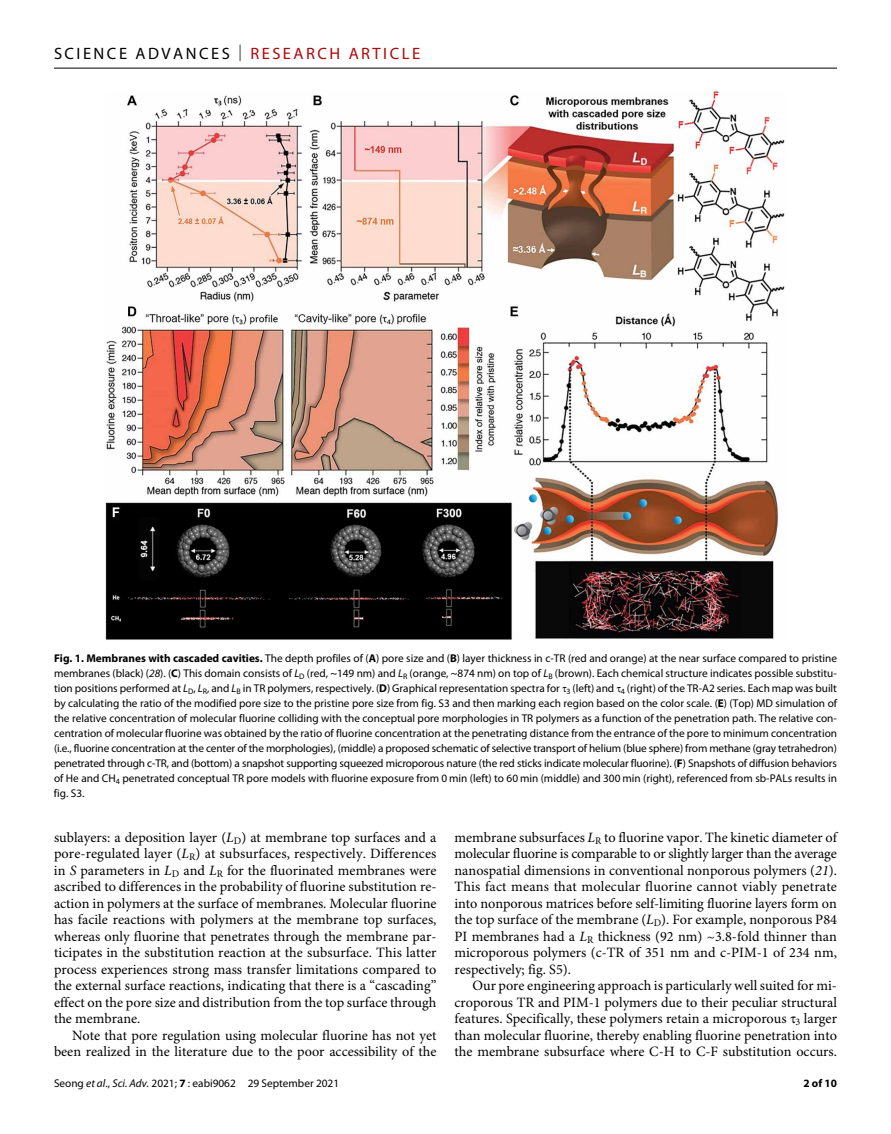
<style>
.page{position:relative;width:891px;height:1134px;background:#fff}
.page>*{position:absolute;margin:0;border:0;box-sizing:border-box;transform-origin:0 0}
.t1{font:16.5px "Myriad Pro";letter-spacing:.15em;color:#000}
.t2{font:14.25px/16.5px "Minion Pro";color:#000;text-align:justify}
.t3{font:11.25px/15px "Myriad Pro";color:#000;text-align:justify}
.t4{font:700 11.25px "Myriad Pro";color:#000}
.s1{font-weight:300}
.s2{color:#b10508}
.s3{font-weight:700}
.s4{font-style:italic}
</style>
<div class="page">
<hr style="left:54px;top:68px;width:783px;height:1px;background:#000">
<img style="left:105px;top:90px;width:680px;height:550px">
<p class="t1" style="left:54px;top:40px;width:368px">SCIENCE ADVANCES <span class="s1">|</span> <span class="s2">RESEARCH ARTICLE</span></p>
<p class="t3" style="left:54px;top:651px;width:785px"><span class="s3">Fig. 1. Membranes with cascaded cavities.</span> The depth profiles of (<span class="s3">A</span>) pore size and (<span class="s3">B</span>) layer thickness in c-TR (red and orange) at the near surface compared to pristine membranes (black) (<span class="s4">28</span>). (<span class="s3">C</span>) This domain consists of <span class="s4">L</span><sub>D</sub> (red, ~149 nm) and <span class="s4">L</span><sub>R</sub> (orange, ~874 nm) on top of <span class="s4">L</span><sub>B</sub> (brown). Each chemical structure indicates possible substitu&shy;tion positions performed at <span class="s4">L</span><sub>D</sub>, <span class="s4">L</span><sub>R</sub>, and <span class="s4">L</span><sub>B</sub> in TR polymers, respectively. (<span class="s3">D</span>) Graphical representation spectra for ▼<sub>3</sub> (left) and ▼<sub>4</sub> (right) of the TR-A2 series. Each map was built by calculating the ratio of the modified pore size to the pristine pore size from fig. S3 and then marking each region based on the color scale. (<span class="s3">E</span>) (Top) MD simulation of the relative concentration of molecular fluorine colliding with the conceptual pore morphologies in TR polymers as a function of the penetration path. The relative con&shy;centration of molecular fluorine was obtained by the ratio of fluorine concentration at the penetrating distance from the entrance of the pore to minimum concentration (i.e., fluorine concentration at the center of the morphologies), (middle) a proposed schematic of selective transport of helium (blue sphere) from methane (gray tetrahedron) penetrated through c-TR, and (bottom) a snapshot supporting squeezed microporous nature (the red sticks indicate molecular fluorine). (<span class="s3">F</span>) Snapshots of diffusion behaviors of He and CH<sub>4</sub> penetrated conceptual TR pore models with fluorine exposure from 0 min (left) to 60 min (middle) and 300 min (right), referenced from sb-PALs results in fig. S3.</p>
<p class="t2" style="left:54px;top:830px;width:384px">sublayers: a deposition layer (<span class="s4">L</span><sub>D</sub>) at membrane top surfaces and a pore-regulated layer (<span class="s4">L</span><sub>R</sub>) at subsurfaces, respectively. Differences in <span class="s4">S</span> parameters in <span class="s4">L</span><sub>D</sub> and <span class="s4">L</span><sub>R</sub> for the fluorinated membranes were ascribed to differences in the probability of fluorine substitution re&shy;action in polymers at the surface of membranes. Molecular fluorine has facile reactions with polymers at the membrane top surfaces, whereas only fluorine that penetrates through the membrane par&shy;ticipates in the substitution reaction at the subsurface. This latter process experiences strong mass transfer limitations compared to the external surface reactions, indicating that there is a “cascading” effect on the pore size and distribution from the top surface through the membrane.</p>
<p class="t2" style="left:54px;top:1028px;width:384px;text-align:right">Note that pore regulation using molecular fluorine has not yet been realized in the literature due to the poor accessibility of the</p>
<p class="t3" style="left:54px;top:1076px;width:287px">Seong <span class="s4">et al</span>., <span class="s4">Sci. Adv.</span> 2021; <span class="s3">7</span> : eabi9062 29 September 2021</p>
<p class="t2" style="left:454px;top:830px;width:384px">membrane subsurfaces <span class="s4">L</span><sub>R</sub> to fluorine vapor. The kinetic diameter of molecular fluorine is comparable to or slightly larger than the average nanospatial dimensions in conventional nonporous polymers (<span class="s4">21</span>).<br>This fact means that molecular fluorine cannot viably penetrate into nonporous matrices before self-limiting fluorine layers form on the top surface of the membrane (<span class="s4">L</span><sub>D</sub>). For example, nonporous P84<br>PI membranes had a <span class="s4">L</span><sub>R</sub> thickness (92 nm) ~3.8-fold thinner than microporous polymers (c-TR of 351 nm and c-PIM-1 of 234 nm, respectively; fig. S5).</p>
<p class="t2" style="left:454px;top:979px;width:384px;text-indent:18px">Our pore engineering approach is particularly well suited for mi&shy;croporous TR and PIM-1 polymers due to their peculiar structural features. Specifically, these polymers retain a microporous ▼<sub>3</sub> larger than molecular fluorine, thereby enabling fluorine penetration into the membrane subsurface where C-H to C-F substitution occurs.</p>
<p class="t4" style="left:803px;top:1074px;width:35px">2 of 10</p>
</div>
